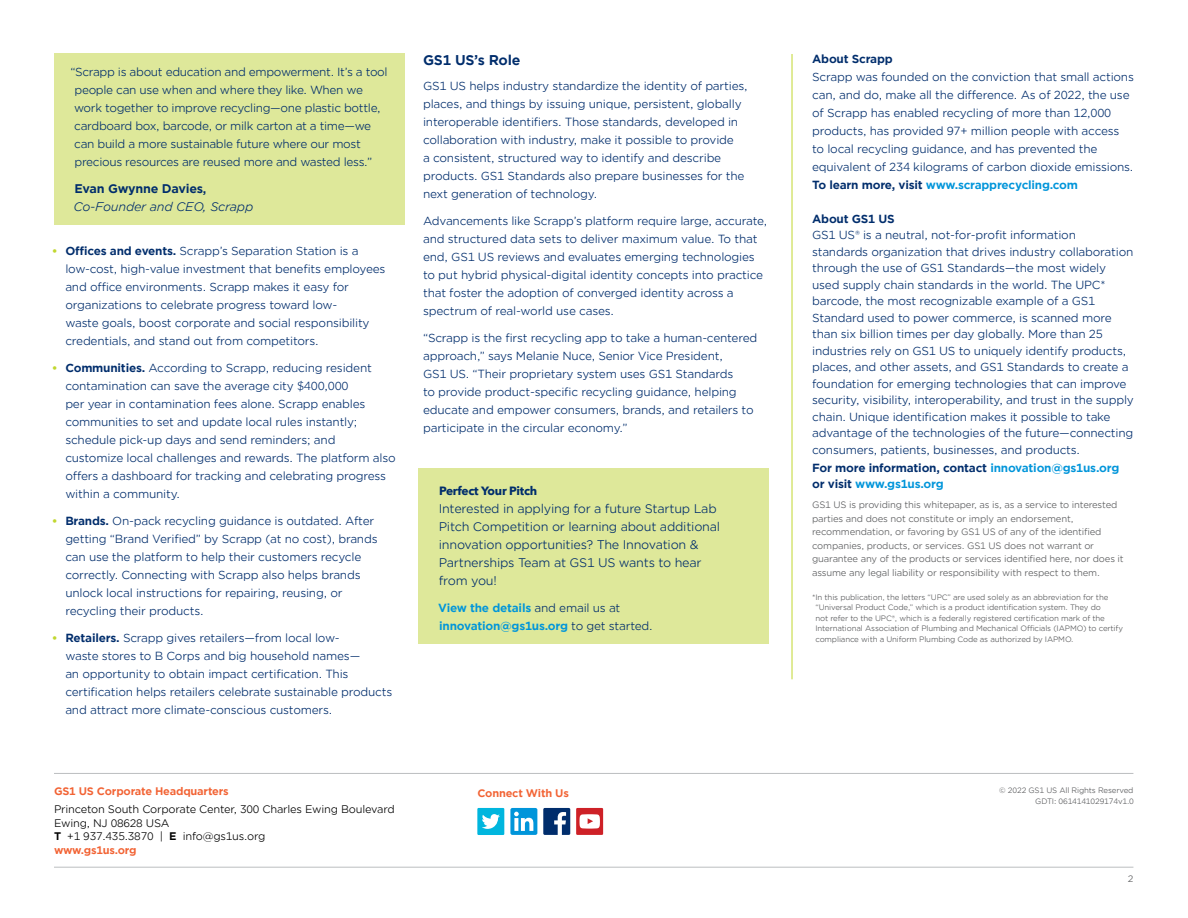
<style>
.page{position:relative;width:1188px;height:918px;background:#fff}
.page>*{position:absolute;margin:0;border:0;box-sizing:border-box;transform-origin:0 0}
.t1{font:700 13.5px "Gotham Office";letter-spacing:-.02em;color:#002d6c}
.t2{font:12px/18px "Gotham Office";letter-spacing:-.02em;color:#002d6c}
.t3{font:italic 12px/18px "Gotham Office";letter-spacing:-.02em;color:#002d6c}
.t4{font:700 12px "Avenir Next";letter-spacing:-.02em;color:#002d6c}
.t5{font:11.25px/18px "Gotham Office";letter-spacing:-.02em;color:#002d6c}
.t6{font:700 11.25px/16.5px "Gotham Office";letter-spacing:-.02em;color:#002d6c}
.t7{font:700 11.25px/18px "Gotham Office";letter-spacing:-.02em;color:#0095da}
.t8{font:10.5px/13.5px "Gotham Office";letter-spacing:-.02em;color:#000}
.t9{font:700 10.5px "Gotham Office";letter-spacing:-.02em;color:#f26334}
.t10{font:9px/13.5px "Gotham Office";letter-spacing:-.02em;color:#58595b}
.t11{font:7.5px/10.5px "Gotham Office";letter-spacing:-.02em;color:#58595b}
.s1{font-weight:700;font-style:normal}
.s2{font-weight:700;font-style:normal;font-size:11.25px}
.s3{font-weight:700;color:#c1d72f}
.s4{font-weight:700}
.s5{font-weight:400;color:#002d6c}
.s6{font-weight:700;color:#f26334}
.s7{font-weight:700;color:#0095da}
.s8{color:#0095da}
</style>
<div class="page">
<hr style="left:54px;top:773px;width:1079px;height:1px;background:#bcbec0">
<hr style="left:54px;top:867px;width:1079px;height:1px;background:#bcbec0">
<svg style="left:543px;top:808px;width:27px;height:27px"></svg>
<svg style="left:477px;top:808px;width:27px;height:27px"></svg>
<svg style="left:510px;top:808px;width:27px;height:27px"></svg>
<svg style="left:576px;top:808px;width:27px;height:27px"></svg>
<hr style="left:792px;top:54px;width:1px;height:625px;background:#c1d72f">
<div style="left:54px;top:53px;width:351px;height:171px;background:#dee89a"></div>
<div style="left:418px;top:468px;width:352px;height:176px;background:#dee89a"></div>
<p class="t5" style="left:74px;top:62px;width:315px;text-indent:-4px">“Scrapp is about education and empowerment. It’s a tool people can use when and where they like. When we work together to improve recycling—one plastic bottle, cardboard box, barcode, or milk carton at a time—we can build a more sustainable future where our most precious resources are reused more and wasted less.”</p>
<p class="t3" style="left:73px;top:179px;width:181px"><span class="s1">Evan Gwynne Davies</span><span class="s2">,<br></span>Co-Founder and CEO, Scrapp</p>
<p class="t5" style="left:65px;top:242px;width:322px;text-indent:-14px"><span class="s3">•</span> <span class="s4">Offices and events.</span> Scrapp’s Separation Station is a low-cost, high-value investment that benefits employees and office environments. Scrapp makes it easy for organizations to celebrate progress toward low-<br>waste goals, boost corporate and social responsibility credentials, and stand out from competitors.</p>
<p class="t5" style="left:65px;top:359px;width:332px;text-indent:-14px"><span class="s3">•</span> <span class="s4">Communities.</span> According to Scrapp, reducing resident contamination can save the average city $400,000<br>per year in contamination fees alone. Scrapp enables communities to set and update local rules instantly; schedule pick-up days and send reminders; and customize local challenges and rewards. The platform also offers a dashboard for tracking and celebrating progress within a community.</p>
<p class="t5" style="left:65px;top:512px;width:314px;text-indent:-14px"><span class="s3">•</span> <span class="s4">Brands.</span> On-pack recycling guidance is outdated. After getting “Brand Verified” by Scrapp (at no cost), brands can use the platform to help their customers recycle correctly. Connecting with Scrapp also helps brands unlock local instructions for repairing, reusing, or recycling their products.</p>
<p class="t5" style="left:65px;top:629px;width:329px;text-indent:-14px"><span class="s3">•</span> <span class="s4">Retailers.</span> Scrapp gives retailers—from local low-<br>waste stores to B Corps and big household names—<br>an opportunity to obtain impact certification. This certification helps retailers celebrate sustainable products and attract more climate-conscious customers.</p>
<p class="t1" style="left:423px;top:51px;width:99px">GS1 US’s Role</p>
<p class="t5" style="left:423px;top:76px;width:326px">GS1 US helps industry standardize the identity of parties, places, and things by issuing unique, persistent, globally interoperable identifiers. Those standards, developed in collaboration with industry, make it possible to provide<br>a consistent, structured way to identify and describe products. GS1 Standards also prepare businesses for the next generation of technology.</p>
<p class="t5" style="left:423px;top:211px;width:346px">Advancements like Scrapp’s platform require large, accurate, and structured data sets to deliver maximum value. To that end, GS1 US reviews and evaluates emerging technologies to put hybrid physical-digital identity concepts into practice that foster the adoption of converged identity across a spectrum of real-world use cases.</p>
<p class="t5" style="left:423px;top:328px;width:336px">“Scrapp is the first recycling app to take a human-centered approach,” says Melanie Nuce, Senior Vice President,<br>GS1 US. “Their proprietary system uses GS1 Standards<br>to provide product-specific recycling guidance, helping educate and empower consumers, brands, and retailers to participate in the circular economy.”</p>
<p class="t4" style="left:439px;top:481px;width:99px">Perfect Your Pitch</p>
<p class="t2" style="left:439px;top:500px;width:283px">Interested in applying for a future Startup Lab Pitch Competition or learning about additional innovation opportunities? The Innovation &amp; Partnerships Team at GS1 US wants to hear from you!</p>
<p class="t7" style="left:438px;top:599px;width:216px">View the details <span class="s5">and email us at </span>innovation@gs1us.org <span class="s5">to get started.</span></p>
<p class="t9" style="left:54px;top:784px;width:176px">GS1 US Corporate Headquarters</p>
<p class="t8" style="left:54px;top:802px;width:342px">Princeton South Corporate Center, 300 Charles Ewing Boulevard Ewing, NJ 08628 USA<br><span class="s4">T</span> +1 937.435.3870 | <span class="s4">E</span> info@gs1us.org<br><span class="s6">www.gs1us.org</span></p>
<p class="t9" style="left:477px;top:785px;width:93px">Connect With Us</p>
<p class="t6" style="left:812px;top:51px;width:82px">About Scrapp</p>
<p class="t5" style="left:812px;top:68px;width:323px">Scrapp was founded on the conviction that small actions can, and do, make all the difference. As of 2022, the use of Scrapp has enabled recycling of more than 12,000 products, has provided 97+ million people with access to local recycling guidance, and has prevented the equivalent of 234 kilograms of carbon dioxide emissions.<br><span class="s4">To learn more, visit</span> <span class="s7">www.scrapprecycling.com</span></p>
<p class="t6" style="left:812px;top:210px;width:84px">About GS1 US</p>
<p class="t5" style="left:812px;top:227px;width:323px;line-height:16.5px">GS1 US® is a neutral, not-for-profit information standards organization that drives industry collaboration through the use of GS1 Standards—the most widely used supply chain standards in the world. The UPC* barcode, the most recognizable example of a GS1<br>Standard used to power commerce, is scanned more than six billion times per day globally. More than 25 industries rely on GS1 US to uniquely identify products, places, and other assets, and GS1 Standards to create a foundation for emerging technologies that can improve security, visibility, interoperability, and trust in the supply chain. Unique identification makes it possible to take advantage of the technologies of the future—connecting consumers, patients, businesses, and products.</p>
<p class="t6" style="left:812px;top:459px;width:309px">For more information, contact <span class="s8">innovation@gs1us.org </span>or visit <span class="s8">www.gs1us.org</span></p>
<p class="t10" style="left:812px;top:498px;width:313px">GS1 US is providing this whitepaper, as is, as a service to interested parties and does not constitute or imply an endorsement, recommendation, or favoring by GS1 US of any of the identified companies, products, or services. GS1 US does not warrant or guarantee any of the products or services identified here, nor does it assume any legal liability or responsibility with respect to them.</p>
<p class="t11" style="left:815px;top:592px;width:309px;text-indent:-3px">*In this publication, the letters “UPC” are used solely as an abbreviation for the “Universal Product Code,” which is a product identification system. They do<br>not refer to the UPC®, which is a federally registered certification mark of the International Association of Plumbing and Mechanical Officials (IAPMO) to certify compliance with a Uniform Plumbing Code as authorized by IAPMO.</p>
<p class="t11" style="left:999px;top:785px;width:136px">© 2022 GS1 US All Rights Reserved</p>
<p class="t11" style="left:1035px;top:796px;width:100px">GDTI: 0614141029174v1.0</p>
<p class="t10" style="left:1128px;top:872px;width:7px">2</p>
</div>
